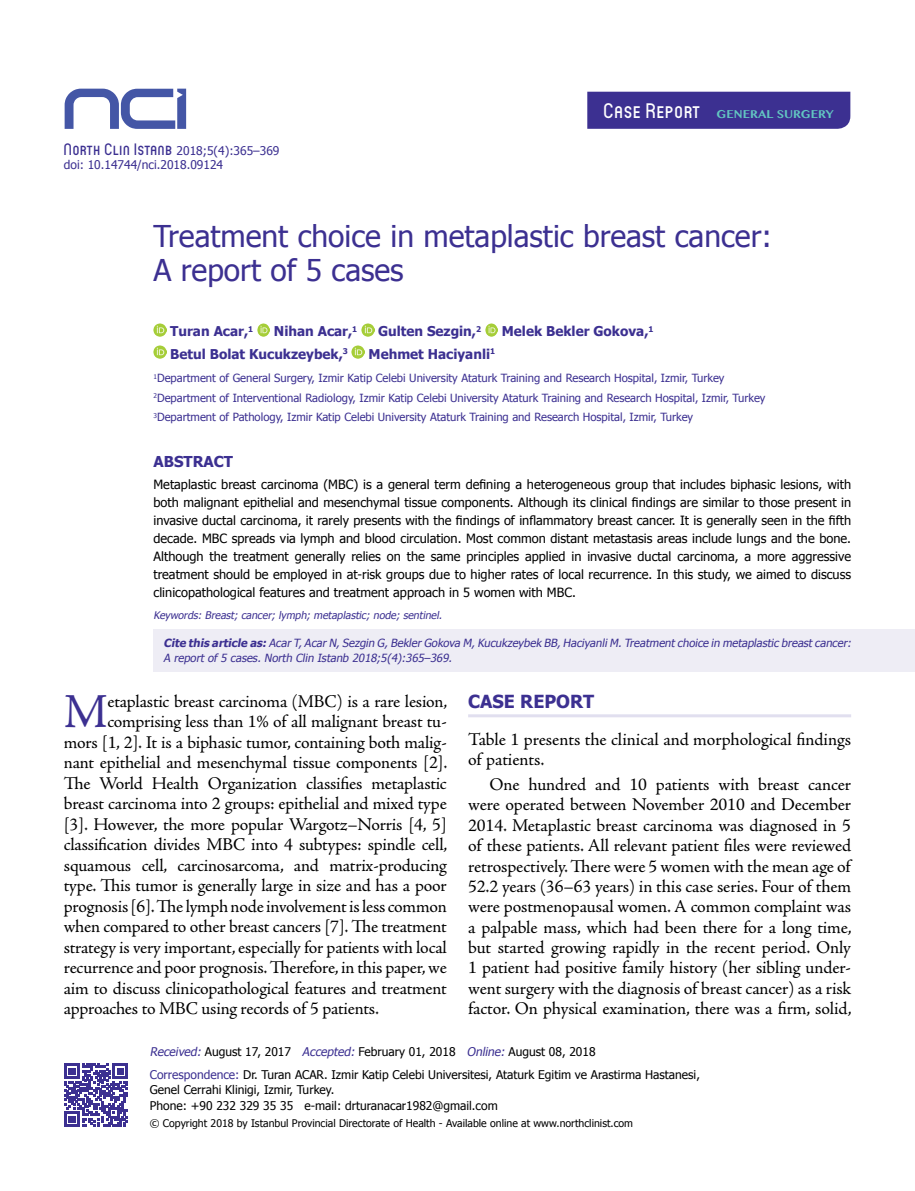
<style>
.page{position:relative;width:915px;height:1191px;background:#fff}
.page>*{position:absolute;margin:0;border:0;box-sizing:border-box;transform-origin:0 0}
.t1{font:48.9px "Adobe Jenson Pro";color:#3c3091}
.t2{font:30px/34.5px "Tahoma";color:#3c3091}
.t3{font:18px/20.4px "Adobe Jenson Pro";letter-spacing:-.01em;color:#000}
.t4{font:700 18px "Tahoma";color:#3c3091}
.t5{font:700 15px "Tahoma";color:#3c3091}
.t6{font:700 13.5px "Tahoma";color:#3c3091}
.t7{font:12.75px/18px "Tahoma";color:#000;text-align:justify}
.t8{font:12px/23px "Tahoma";color:#000}
.t9{font:12px/14.4px "Tahoma";color:#3c3091}
.t10{font:11.25px/19.5px "Tahoma";color:#3c3091}
.t11{font:italic 11.25px/15px "Tahoma";color:#3c3091}
.t12{font:700 11.25px "Tamil MN";color:#62c6c1}
.t13{font:10.5px "Tahoma";color:#000}
.t14{font:italic 10.5px "Tahoma";color:#3c3091}
.s1{font-family:"Circula";font-weight:500;font-size:16.5px}
.s2{font-family:"Circula";font-weight:500;font-size:21px;color:#fff}
.s3{font-weight:700}
.s4{font-style:italic;color:#3c3091}
.s5{color:#3c3091}
</style>
<div class="page">
<svg style="left:153px;top:323px;width:13px;height:13px"></svg>
<svg style="left:257px;top:323px;width:13px;height:13px"></svg>
<svg style="left:361px;top:323px;width:13px;height:13px"></svg>
<svg style="left:485px;top:323px;width:12px;height:13px"></svg>
<svg style="left:153px;top:346px;width:13px;height:12px"></svg>
<svg style="left:352px;top:346px;width:12px;height:12px"></svg>
<svg style="left:65px;top:89px;width:121px;height:40px"></svg>
<div style="left:587px;top:92px;width:263px;height:37px;background:#3c3091"></div>
<hr style="left:468px;top:714px;width:382px;height:3px;background:#e1dfef">
<svg style="left:64px;top:1063px;width:64px;height:64px"></svg>
<div style="left:153px;top:629px;width:761px;height:42px;background:#eeedf5"></div>
<p class="t9" style="left:64px;top:143px;width:217px"><span class="s1">North Clin Istanb</span> 2018;5(4):365–369 doi: 10.14744/nci.2018.09124</p>
<p class="t12" style="left:603px;top:107px;width:232px"><span class="s2">Case Report</span> GENERAL SURGERY</p>
<h2 class="t2" style="left:153px;top:217px;width:620px">Treatment choice in metaplastic breast cancer:<br>A report of 5 cases</h2>
<p class="t6" style="left:170px;top:322px;width:84px">Turan Acar,<sup>1</sup></p>
<p class="t6" style="left:274px;top:322px;width:85px">Nihan Acar,<sup>1</sup></p>
<p class="t6" style="left:378px;top:322px;width:105px">Gulten Sezgin,<sup>2</sup></p>
<p class="t6" style="left:501px;top:322px;width:153px">Melek Bekler Gokova,<sup>1</sup></p>
<p class="t6" style="left:170px;top:344px;width:179px">Betul Bolat Kucukzeybek,<sup>3</sup></p>
<p class="t6" style="left:368px;top:344px;width:128px">Mehmet Haciyanli<sup>1</sup></p>
<p class="t10" style="left:153px;top:368px;width:613px"><sup>1</sup>Department of General Surgery, Izmir Katip Celebi University Ataturk Training and Research Hospital, Izmir, Turkey<br><sup>2</sup>Department of Interventional Radiology, Izmir Katip Celebi University Ataturk Training and Research Hospital, Izmir, Turkey<br><sup>3</sup>Department of Pathology, Izmir Katip Celebi University Ataturk Training and Research Hospital, Izmir, Turkey</p>
<p class="t5" style="left:153px;top:451px;width:81px">ABSTRACT</p>
<p class="t7" style="left:153px;top:475px;width:699px">Metaplastic breast carcinoma (MBC) is a general term defining a heterogeneous group that includes biphasic lesions, with both malignant epithelial and mesenchymal tissue components. Although its clinical findings are similar to those present in invasive ductal carcinoma, it rarely presents with the findings of inflammatory breast cancer. It is generally seen in the fifth decade. MBC spreads via lymph and blood circulation. Most common distant metastasis areas include lungs and the bone.<br>Although the treatment generally relies on the same principles applied in invasive ductal carcinoma, a more aggressive treatment should be employed in at-risk groups due to higher rates of local recurrence. In this study, we aimed to discuss clinicopathological features and treatment approach in 5 women with MBC.</p>
<p class="t14" style="left:153px;top:608px;width:292px">Keywords: Breast; cancer; lymph; metaplastic; node; sentinel.</p>
<p class="t11" style="left:163px;top:635px;width:691px"><span class="s3">Cite this article as:</span>AcarT,AcarN,Sezgin G,BeklerGokova M,Kucukzeybek BB,HaciyanliM.Treatmentchoice in metaplastic breastcancer:<br>A report of 5 cases. North Clin Istanb 2018;5(4):365–369.</p>
<h1 class="t1" style="left:64px;top:684px;width:45px">M</h1>
<p class="t3" style="left:107px;top:691px;width:341px">etaplastic breast carcinoma (MBC) is a rare lesion,</p>
<p class="t3" style="left:107px;top:711px;width:341px">comprising less than 1% of all malignant breast tu-</p>
<p class="t3" style="left:64px;top:732px;width:384px">mors [1, 2]. It is a biphasic tumor, containing both malig-</p>
<p class="t3" style="left:64px;top:752px;width:385px">nant epithelial and mesenchymal tissue components [2].</p>
<p class="t3" style="left:64px;top:773px;width:384px">The World Health Organization classifies metaplastic</p>
<p class="t3" style="left:64px;top:793px;width:384px">breast carcinoma into 2 groups: epithelial and mixed type</p>
<p class="t3" style="left:64px;top:814px;width:384px">[3]. However, the more popular Wargotz–Norris [4, 5]</p>
<p class="t3" style="left:64px;top:834px;width:385px">classification divides MBC into 4 subtypes: spindle cell,</p>
<p class="t3" style="left:64px;top:855px;width:384px">squamous cell, carcinosarcoma, and matrix-producing</p>
<p class="t3" style="left:64px;top:875px;width:384px">type. This tumor is generally large in size and has a poor</p>
<p class="t3" style="left:64px;top:896px;width:384px">prognosis [6]. The lymph node involvement is less common</p>
<p class="t3" style="left:64px;top:916px;width:384px">when compared to other breast cancers [7]. The treatment</p>
<p class="t3" style="left:64px;top:937px;width:384px">strategy is very important, especially for patients with local</p>
<p class="t3" style="left:64px;top:957px;width:384px">recurrence and poor prognosis. Therefore, in this paper, we</p>
<p class="t3" style="left:64px;top:978px;width:384px">aim to discuss clinicopathological features and treatment</p>
<p class="t3" style="left:64px;top:998px;width:316px">approaches to MBC using records of 5 patients.</p>
<p class="t4" style="left:468px;top:688px;width:127px">CASE REPORT</p>
<p class="t3" style="left:468px;top:729px;width:384px">Table 1 presents the clinical and morphological findings of patients.</p>
<p class="t3" style="left:468px;top:774px;width:385px;text-align:justify;text-indent:21px">One hundred and 10 patients with breast cancer were operated between November 2010 and December 2014. Metaplastic breast carcinoma was diagnosed in 5 of these patients. All relevant patient files were reviewed retrospectively. There were 5 women with the mean age of 52.2 years (36–63 years) in this case series. Four of them were postmenopausal women. A common complaint was a palpable mass, which had been there for a long time, but started growing rapidly in the recent period. Only 1 patient had positive family history (her sibling under&shy;went surgery with the diagnosis of breast cancer) as a risk factor. On physical examination, there was a firm, solid,</p>
<p class="t8" style="left:150px;top:1040px;width:551px"><span class="s4">Received:</span> August 17, 2017 <span class="s4">Accepted:</span> February 01, 2018 <span class="s4">Online:</span> August 08, 2018<br><span class="s5">Correspondence:</span> Dr. Turan ACAR. Izmir Katip Celebi Universitesi, Ataturk Egitim ve Arastirma Hastanesi,</p>
<p class="t8" style="left:150px;top:1080px;width:349px;line-height:16.5px">Genel Cerrahi Klinigi, Izmir, Turkey.<br>Phone: +90 232 329 35 35 e-mail: drturanacar1982@gmail.com</p>
<p class="t13" style="left:150px;top:1116px;width:484px">© Copyright 2018 by Istanbul Provincial Directorate of Health - Available online at www.northclinist.com</p>
</div>
